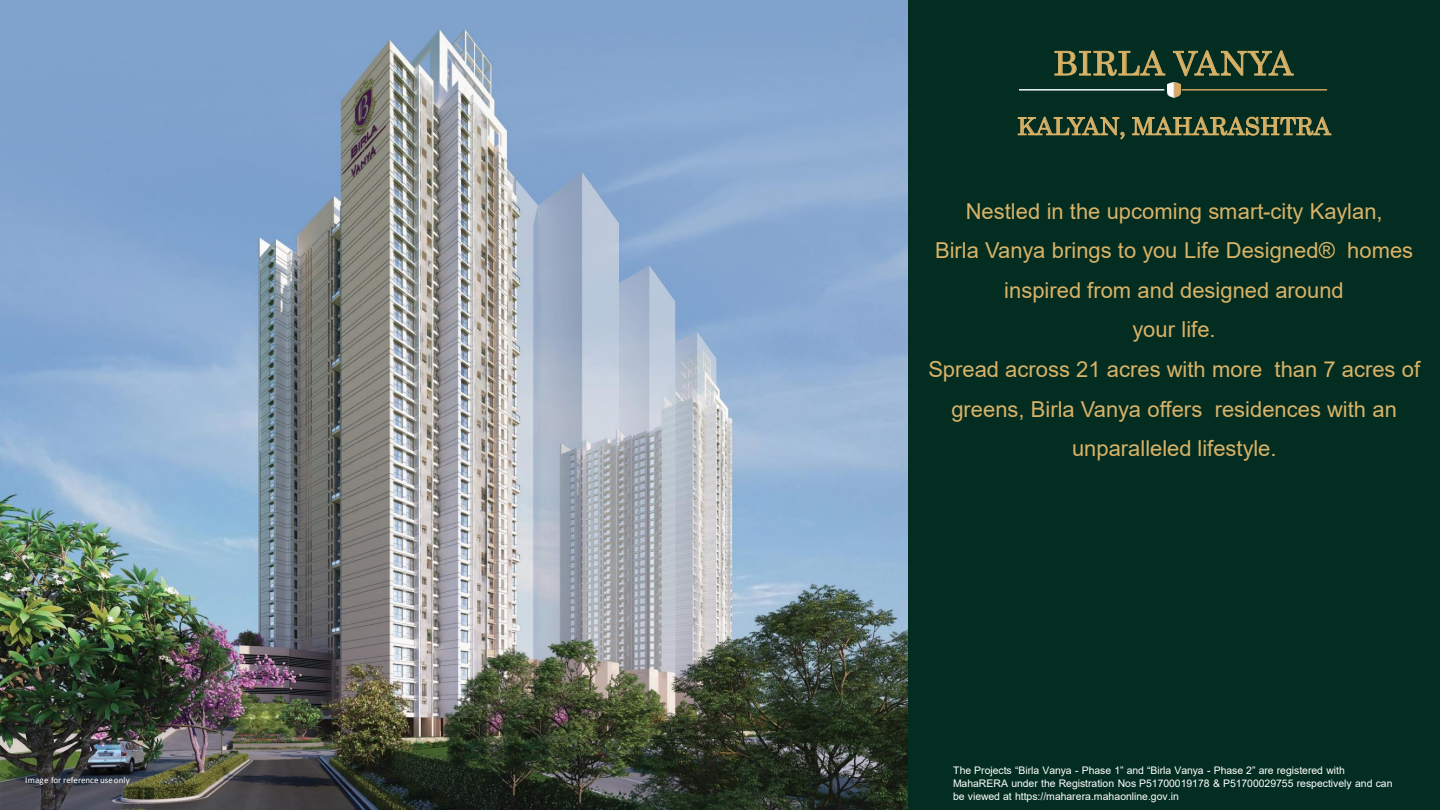
<style>
.page{position:relative;width:1440px;height:810px;background:#022d20}
.page>*{position:absolute;margin:0;border:0;box-sizing:border-box;transform-origin:0 0}
.t1{font:33px "Century";letter-spacing:.035em;color:#d9b267}
.t2{font:24px "Century";letter-spacing:.005em;color:#d9b267}
.t3{font:22.05px "Arial";color:#d9b267}
.t4{font:21.9px/39.6px "Arial";color:#d9b267;text-align:center}
.t5{font:10.5px/12.6px "Arial";letter-spacing:-.005em;color:#fff}
.t6{font:9px "Calibri";color:#fff}
.s1{font-style:inherit}
</style>
<div class="page">
<img style="left:1px;top:0;width:906px;height:810px">
<svg style="left:1054px;top:50px;width:112px;height:26px"></svg>
<svg style="left:1173px;top:50px;width:121px;height:27px"></svg>
<svg style="left:1018px;top:116px;width:107px;height:24px"></svg>
<svg style="left:1132px;top:116px;width:200px;height:20px"></svg>
<hr style="left:1019px;top:89px;width:145px;height:2px;background:#fff">
<hr style="left:1182px;top:89px;width:145px;height:2px;background:#d9a864">
<img style="left:1168px;top:82px;width:13px;height:15px">
<p class="t6" style="left:25px;top:774px;width:106px">Image for reference useonly</p>
<h1 class="t1" style="left:1053px;top:36px;width:241px">BIRLA VANYA</h1>
<h2 class="t2" style="left:1017px;top:106px;width:315px">KALYAN, MAHARASHTRA</h2>
<h3 class="t4" style="left:935px;top:191px;width:480px">Nestled in the upcoming smart-city Kaylan,<br>Birla Vanya brings to you Life Designed® homes inspired from and designed around<br>your life.</h3>
<h3 class="t3" style="left:928px;top:354px;width:493px">Spread across 21 acres with more than 7 acres of</h3>
<h3 class="t4" style="left:951px;top:389px;width:447px">greens, Birla Vanya offers residences with an unparalleled lifestyle.</h3>
<p class="t5" style="left:953px;top:764px;width:441px"><span class="s1">The Projects “Birla Vanya</span> - <span class="s1">Phase 1” and “Birla Vanya</span> - <span class="s1">Phase 2” are registered with<br></span>MahaRERA under the Registration Nos P51700019178 &amp; P51700029755 respectively and can be viewed at https://maharera.mahaonline.gov.in</p>
</div>
